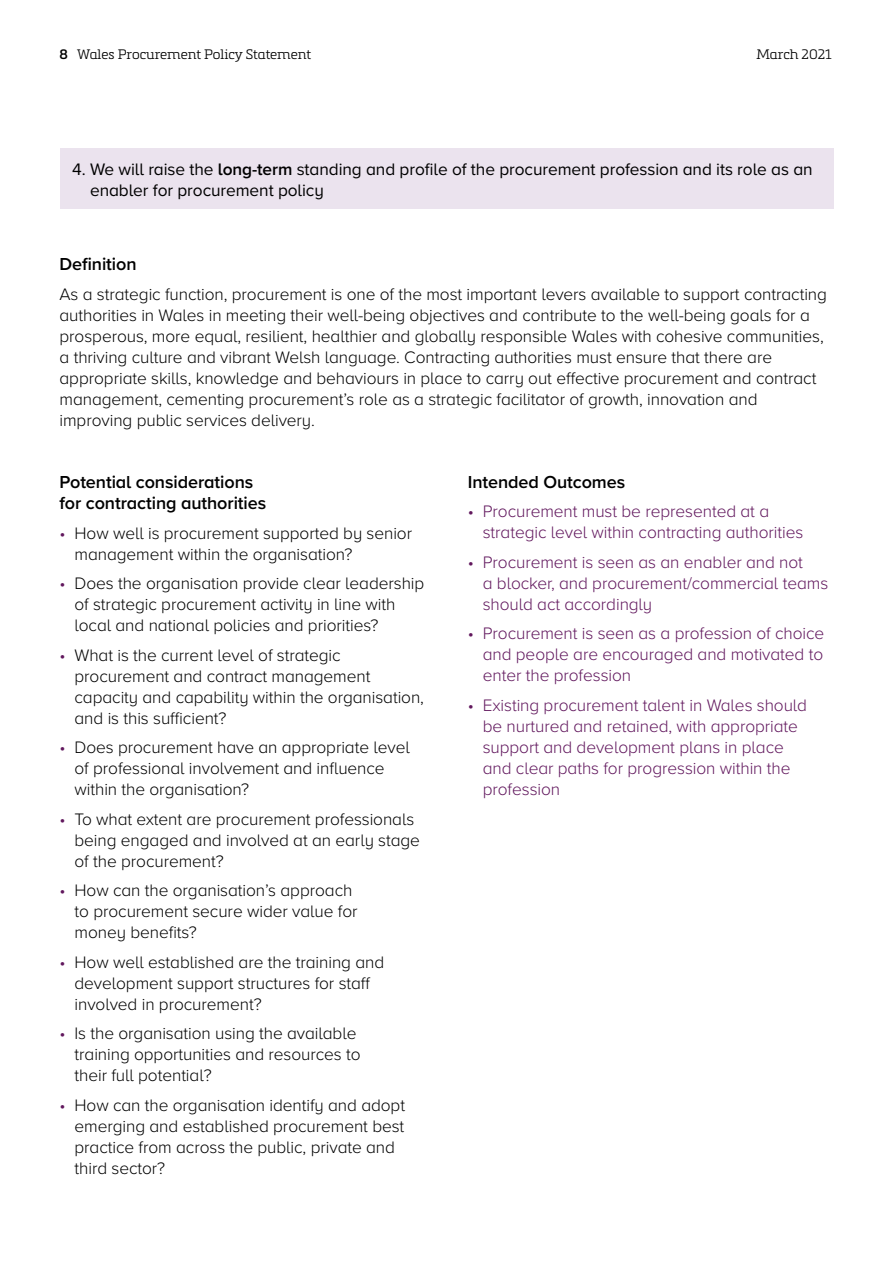
<style>
.page{position:relative;width:893px;height:1263px;background:#fff}
.page>*{position:absolute;margin:0;border:0;box-sizing:border-box;transform-origin:0 0}
.sub_sub_head_4{font:600 18px/21.6px "Proxima Nova";letter-spacing:-.005em;color:#000}
.bullet{font:300 17.25px/21px "Proxima Nova";letter-spacing:-.005em;color:#000}
.Body{font:300 17.25px/21px "Proxima Nova";letter-spacing:-.005em;color:#000}
.intended_outcomes{font:300 17.25px/21px "Proxima Nova";letter-spacing:-.005em;color:#61175d}
.intended_outcomes_la{font:300 17.25px/21px "Proxima Nova";letter-spacing:-.005em;color:#61175d}
.last_bullet{font:300 17.25px/21px "Proxima Nova";letter-spacing:-.005em;color:#000}
.body_regular{font:17.25px/21px "Proxima Nova";letter-spacing:-.005em;color:#000}
.t1{font:300 13.5px "Metronic Slab Pro";color:#000}
.s1{font-weight:600}
.s2{color:#61175d}
</style>
<div class="page">
<div style="left:60px;top:149px;width:773px;height:60px;background:#ebe3ee"></div>
<p class="t1" style="left:60px;top:45px;width:253px"><span class="s1">8</span> Wales Procurement Policy Statement</p>
<p class="t1" style="left:756px;top:45px;width:77px">March 2021</p>
<p class="body_regular" style="left:90px;top:158px;width:724px;text-indent:-18px">4. We will raise the <span class="s1">long-term</span> standing and profile of the procurement profession and its role as an enabler for procurement policy</p>
<p class="sub_sub_head_4" style="left:60px;top:253px;width:79px">Definition</p>
<p class="Body" style="left:60px;top:283px;width:769px">As a strategic function, procurement is one of the most important levers available to support contracting authorities in Wales in meeting their well-being objectives and contribute to the well-being goals for a prosperous, more equal, resilient, healthier and globally responsible Wales with cohesive communities, a thriving culture and vibrant Welsh language. Contracting authorities must ensure that there are appropriate skills, knowledge and behaviours in place to carry out effective procurement and contract management, cementing procurement’s role as a strategic facilitator of growth, innovation and improving public services delivery.</p>
<p class="sub_sub_head_4" style="left:60px;top:470px;width:208px">Potential considerations for contracting authorities</p>
<p class="bullet" style="left:75px;top:522px;width:339px;text-indent:-15px"><span class="s2">•</span> How well is procurement supported by senior management within the organisation?</p>
<p class="bullet" style="left:75px;top:572px;width:351px;text-indent:-15px"><span class="s2">•</span> Does the organisation provide clear leadership of strategic procurement activity in line with local and national policies and priorities?</p>
<p class="bullet" style="left:75px;top:644px;width:351px;text-indent:-15px"><span class="s2">•</span> What is the current level of strategic procurement and contract management capacity and capability within the organisation, and is this sufficient?</p>
<p class="bullet" style="left:75px;top:736px;width:337px;text-indent:-15px"><span class="s2">•</span> Does procurement have an appropriate level of professional involvement and influence within the organisation?</p>
<p class="bullet" style="left:75px;top:808px;width:347px;text-indent:-15px"><span class="s2">•</span> To what extent are procurement professionals being engaged and involved at an early stage of the procurement?</p>
<p class="bullet" style="left:75px;top:879px;width:285px;text-indent:-15px"><span class="s2">•</span> How can the organisation’s approach to procurement secure wider value for money benefits?</p>
<p class="bullet" style="left:75px;top:951px;width:311px;text-indent:-15px"><span class="s2">•</span> How well established are the training and development support structures for staff involved in procurement?</p>
<p class="bullet" style="left:75px;top:1022px;width:288px;text-indent:-15px"><span class="s2">•</span> Is the organisation using the available training opportunities and resources to their full potential?</p>
<p class="last_bullet" style="left:75px;top:1094px;width:332px;text-indent:-15px"><span class="s2">•</span> How can the organisation identify and adopt emerging and established procurement best practice from across the public, private and third sector?</p>
<p class="sub_sub_head_4" style="left:468px;top:470px;width:159px">Intended Outcomes</p>
<p class="intended_outcomes" style="left:483px;top:500px;width:322px;text-indent:-15px">• Procurement must be represented at a strategic level within contracting authorities</p>
<p class="intended_outcomes" style="left:483px;top:550px;width:347px;text-indent:-15px">• Procurement is seen as an enabler and not<br>a blocker, and procurement/commercial teams should act accordingly</p>
<p class="intended_outcomes" style="left:483px;top:622px;width:343px;text-align:justify;text-indent:-15px">• Procurement is seen as a profession of choice and people are encouraged and motivated to enter the profession</p>
<p class="intended_outcomes_la" style="left:483px;top:693px;width:326px;text-indent:-15px">• Existing procurement talent in Wales should be nurtured and retained, with appropriate support and development plans in place and clear paths for progression within the profession</p>
</div>
